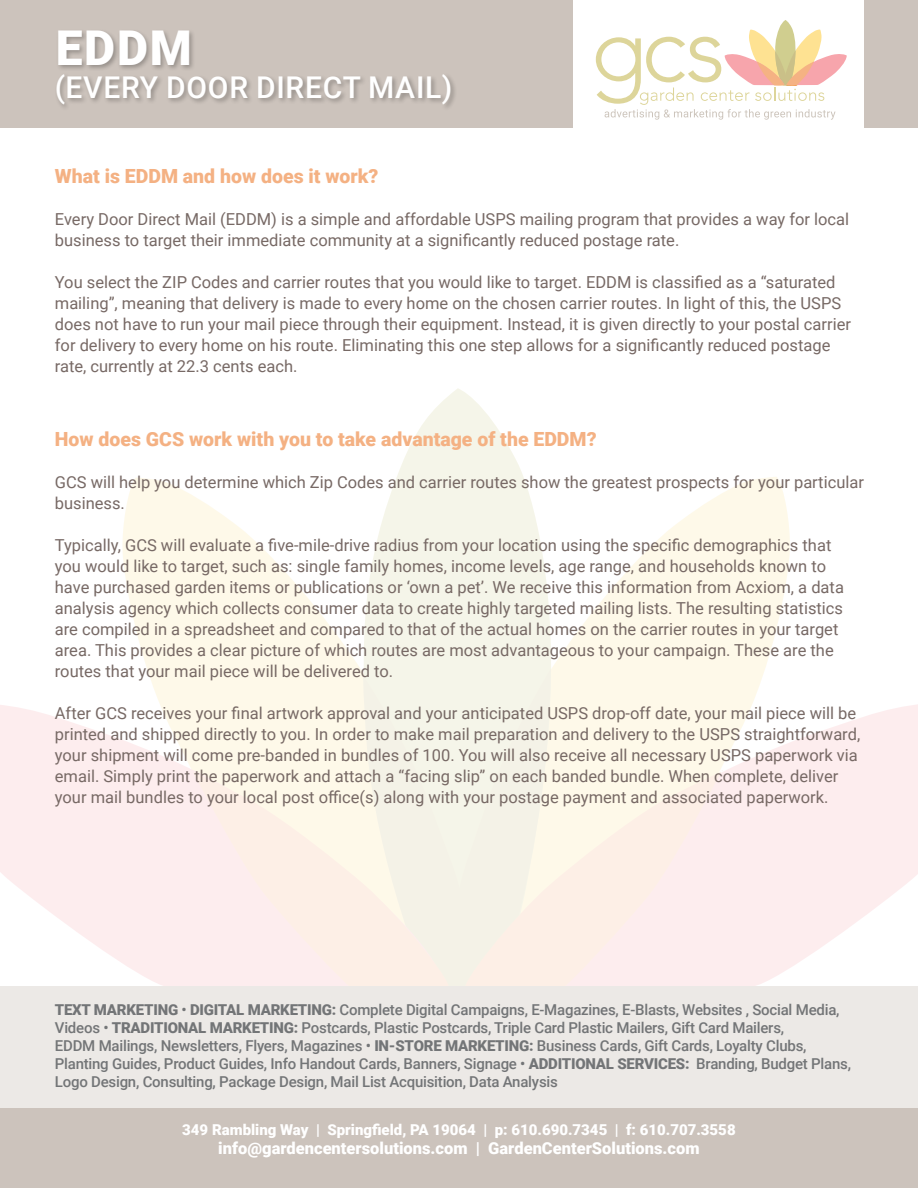
<style>
.page{position:relative;width:918px;height:1188px;background:#fff}
.page>*{position:absolute;margin:0;border:0;box-sizing:border-box;transform-origin:0 0}
.t1{font:900 48px "Roboto";color:#fff}
.t2{font:500 30px "Roboto";letter-spacing:.025em;color:#fff}
.t3{font:900 19.5px "Roboto";color:#f4b183}
.t4{font:16.5px/21px "Roboto";color:#776965}
.t5{font:900 16.5px "Roboto";color:#fff}
.t6{font:500 15px/18px "Roboto";letter-spacing:-.015em;color:#737577}
.t7{font:900 15px "Roboto";color:#fff}
.s1{font-weight:900}
</style>
<div class="page">
<svg style="left:122px;top:478px;width:237px;height:211px;fill:#fef9e9"></svg>
<svg style="left:559px;top:477px;width:231px;height:211px;fill:#fef9e9"></svg>
<svg style="left:359px;top:388px;width:200px;height:301px;fill:#f5f5e9"></svg>
<div style="left:363px;top:668px;width:188px;height:102px;background:#f5f5e9"></div>
<svg style="left:0;top:689px;width:448px;height:297px;fill:#fdedee"></svg>
<svg style="left:473px;top:688px;width:445px;height:298px;fill:#fdedee"></svg>
<svg style="left:191px;top:770px;width:264px;height:216px;background:#fbf1e8"></svg>
<svg style="left:455px;top:770px;width:268px;height:216px;background:#fbf1e8"></svg>
<div style="left:0;top:1108px;width:918px;height:80px;background:#ccc3bc"></div>
<div style="left:0;top:986px;width:918px;height:122px;background:#ece9e6"></div>
<div style="left:0;top:0;width:918px;height:127px;background:#ccc3bc"></div>
<div style="left:574px;top:0;width:290px;height:128px;background:#fff"></div>
<svg style="left:596px;top:20px;width:251px;height:100px"></svg>
<div style="left:55px;top:29px;width:403px;height:83px;background:#000;opacity:.27"></div>
<h1 class="t1" style="left:56px;top:14px;width:138px">EDDM</h1>
<h2 class="t2" style="left:55px;top:66px;width:399px">(EVERY DOOR DIRECT MAIL)</h2>
<p class="t3" style="left:55px;top:163px;width:325px">What is EDDM and how does it work?</p>
<p class="t4" style="left:55px;top:208px;width:796px">Every Door Direct Mail (EDDM) is a simple and affordable USPS mailing program that provides a way for local business to target their immediate community at a significantly reduced postage rate.</p>
<p class="t4" style="left:55px;top:271px;width:798px">You select the ZIP Codes and carrier routes that you would like to target. EDDM is classified as a “saturated mailing”, meaning that delivery is made to every home on the chosen carrier routes. In light of this, the USPS does not have to run your mail piece through their equipment. Instead, it is given directly to your postal carrier for delivery to every home on his route. Eliminating this one step allows for a significantly reduced postage rate, currently at 22.3 cents each.</p>
<p class="t3" style="left:55px;top:425px;width:543px">How does GCS work with you to take advantage of the EDDM?</p>
<p class="t4" style="left:55px;top:471px;width:811px">GCS will help you determine which Zip Codes and carrier routes show the greatest prospects for your particular business.</p>
<p class="t4" style="left:55px;top:534px;width:791px">Typically, GCS will evaluate a five-mile-drive radius from your location using the specific demographics that you would like to target, such as: single family homes, income levels, age range, and households known to have purchased garden items or publications or ‘own a pet’. We receive this information from Acxiom, a data analysis agency which collects consumer data to create highly targeted mailing lists. The resulting statistics are compiled in a spreadsheet and compared to that of the actual homes on the carrier routes in your target area. This provides a clear picture of which routes are most advantageous to your campaign. These are the routes that your mail piece will be delivered to.</p>
<p class="t4" style="left:55px;top:702px;width:807px">After GCS receives your final artwork approval and your anticipated USPS drop-off date, your mail piece will be printed and shipped directly to you. In order to make mail preparation and delivery to the USPS straightforward, your shipment will come pre-banded in bundles of 100. You will also receive all necessary USPS paperwork via email. Simply print the paperwork and attach a “facing slip” on each banded bundle. When complete, deliver your mail bundles to your local post office(s) along with your postage payment and associated paperwork.</p>
<p class="t6" style="left:55px;top:1000px;width:798px"><span class="s1">TEXT MARKETING</span> • <span class="s1">DIGITAL MARKETING:</span> Complete Digital Campaigns, E-Magazines, E-Blasts, Websites , Social Media, Videos • <span class="s1">TRADITIONAL MARKETING:</span> Postcards, Plastic Postcards, Triple Card Plastic Mailers, Gift Card Mailers,<br>EDDM Mailings, Newsletters, Flyers, Magazines • <span class="s1">IN-STORE MARKETING:</span> Business Cards, Gift Cards, Loyalty Clubs, Planting Guides, Product Guides, Info Handout Cards, Banners, Signage • <span class="s1">ADDITIONAL SERVICES:</span> Branding, Budget Plans, Logo Design, Consulting, Package Design, Mail List Acquisition, Data Analysis</p>
<p class="t7" style="left:182px;top:1119px;width:555px">349 Rambling Way | Springfield, PA 19064 | p: 610.690.7345 | f: 610.707.3558</p>
<p class="t5" style="left:218px;top:1137px;width:483px">info@gardencentersolutions.com | GardenCenterSolutions.com</p>
</div>
